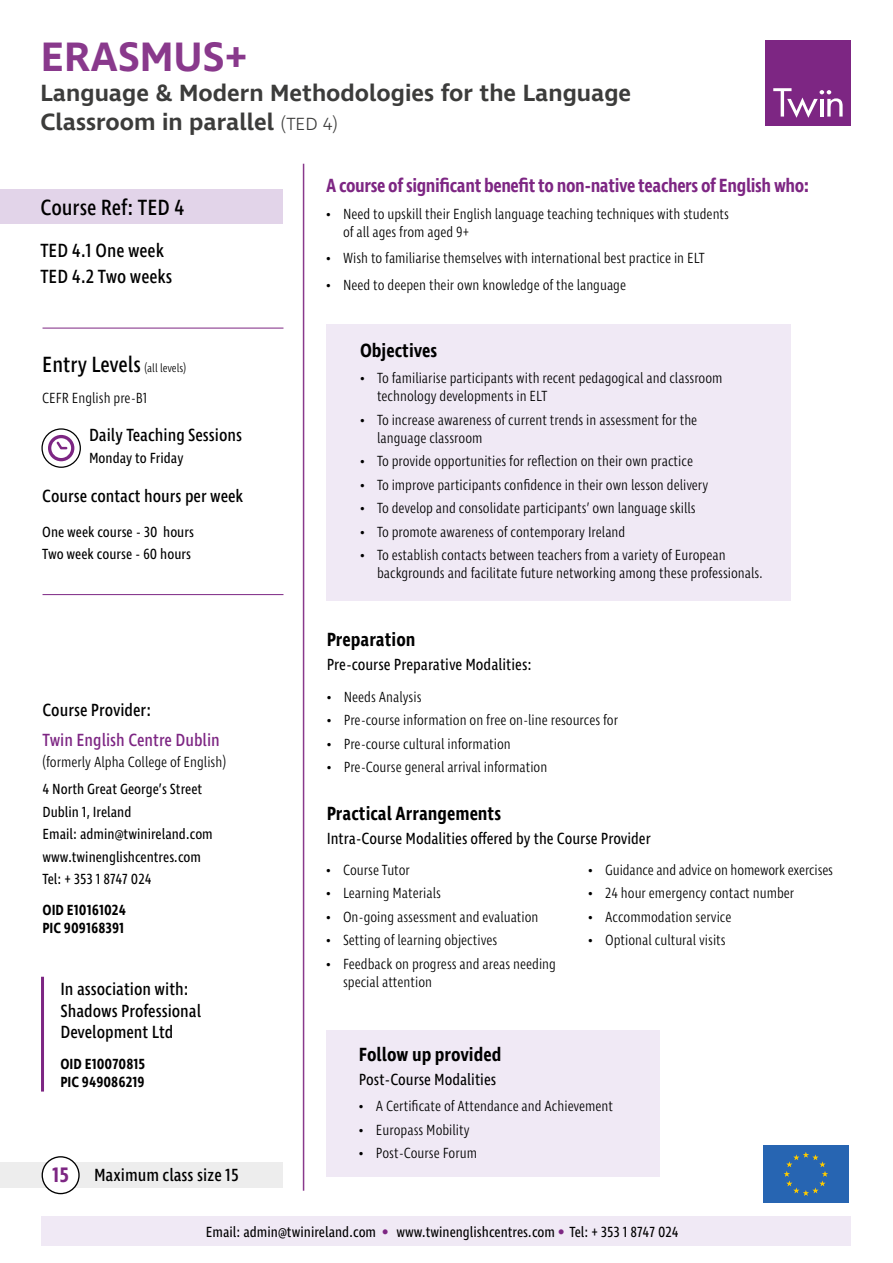
<style>
.page{position:relative;width:893px;height:1263px;background:#fff}
.page>*{position:absolute;margin:0;border:0;box-sizing:border-box;transform-origin:0 0}
.t1{font:600 42px "Ingra";color:#89398c}
.t2{font:600 24px/28.8px "Ingra";color:#3c3c3b}
.t3{font:22.5px "Ingra Cd";color:#000}
.t4{font:600 19.5px "Ingra Cd";letter-spacing:-.02em;color:#7d2683}
.t5{font:600 19.5px "Ingra Cd";color:#000}
.t6{font:19.5px/25.2px "Ingra Cd";color:#000}
.t7{font:18px/21.6px "Ingra Cd";color:#000}
.t8{font:18px "Ingra Cd";color:#7d2683}
.t9{font:16.5px "Ingra Cd";color:#000}
.t10{font:300 15px/18px "Ingra Cd";color:#000}
.t11{font:15px/22.5px "Ingra Cd";color:#000}
.t12{font:600 15px/18px "Ingra Cd";color:#000}
.s1{font-weight:300;font-size:18px}
.s2{font-weight:300;font-size:12px}
.s3{font-weight:600;font-size:21.45px;color:#7d2683}
.s4{font-size:21px;color:#7d2683}
</style>
<div class="page">
<div style="left:326px;top:324px;width:465px;height:276px;background:#f0e9f5"></div>
<div style="left:765px;top:40px;width:85px;height:85px;background:#7d2683"></div>
<svg style="left:773px;top:88px;width:70px;height:30px"></svg>
<hr style="left:820px;top:99px;width:3px;height:18px;background:#fff">
<div style="left:763px;top:1145px;width:86px;height:58px;background:#2765b2"></div>
<svg style="left:784px;top:1152px;width:44px;height:44px"></svg>
<hr style="left:303px;top:164px;width:1px;height:1027px;background:#89398c">
<svg style="left:48px;top:435px;width:26px;height:26px"></svg>
<div style="left:0;top:189px;width:283px;height:34px;background:#e2d4e9"></div>
<div style="left:41px;top:428px;width:40px;height:40px;border:1px solid #000;border-radius:50%"></div>
<hr style="left:43px;top:328px;width:240px;height:1px;background:#7d2683">
<div style="left:41px;top:1216px;width:809px;height:30px;background:#f0e9f5"></div>
<div style="left:0;top:1162px;width:283px;height:26px;background:#ededed"></div>
<div style="left:42px;top:1157px;width:37px;height:36px;background:#fff;border-radius:50%"></div>
<div style="left:42px;top:1156px;width:38px;height:38px;border:1px solid #000;border-radius:50%"></div>
<hr style="left:43px;top:594px;width:240px;height:1px;background:#7d2683">
<div style="left:326px;top:1030px;width:333px;height:146px;background:#f0e9f5"></div>
<hr style="left:41px;top:977px;width:3px;height:114px;background:#7d2683">
<h1 class="t1" style="left:41px;top:31px;width:209px">ERASMUS+</h1>
<h2 class="t2" style="left:40px;top:80px;width:592px">Language &amp; Modern Methodologies for the Language<br>Classroom in parallel <span class="s1">(TED 4)</span></h2>
<h3 class="t3" style="left:40px;top:193px;width:146px">Course Ref: TED 4</h3>
<h3 class="t6" style="left:40px;top:239px;width:134px">TED 4.1 One week<br>TED 4.2 Two weeks</h3>
<h3 class="t3" style="left:42px;top:350px;width:145px">Entry Levels <span class="s2">(all levels)</span></h3>
<p class="t10" style="left:42px;top:389px;width:107px">CEFR English pre-B1</p>
<p class="t7" style="left:89px;top:425px;width:155px">Daily Teaching Sessions</p>
<p class="t11" style="left:89px;top:448px;width:96px">Monday to Friday</p>
<p class="t7" style="left:42px;top:486px;width:203px">Course contact hours per week</p>
<p class="t11" style="left:42px;top:522px;width:153px;line-height:21.6px">One week course - 30 hours<br>Two week course - 60 hours</p>
<p class="t7" style="left:43px;top:700px;width:110px">Course Provider:</p>
<p class="t8" style="left:43px;top:728px;width:179px">Twin English Centre Dublin</p>
<p class="t10" style="left:43px;top:754px;width:185px">(formerly Alpha College of English)</p>
<p class="t11" style="left:43px;top:778px;width:172px">4 North Great George’s Street<br>Dublin 1, Ireland<br>Email: admin@twinireland.com www.twinenglishcentres.com<br>Tel: + 353 1 8747 024</p>
<p class="t12" style="left:43px;top:901px;width:85px">OID E10161024<br>PIC 909168391</p>
<p class="t7" style="left:60px;top:979px;width:142px">In association with:<br>Shadows Professional<br>Development Ltd</p>
<p class="t12" style="left:60px;top:1056px;width:86px">OID E10070815<br>PIC 949086219</p>
<p class="t7" style="left:52px;top:1165px;width:188px"><span class="s3">15</span> Maximum class size 15</p>
<h3 class="t4" style="left:326px;top:174px;width:485px">A course of significant benefit to non-native teachers of English who:</h3>
<p class="t10" style="left:343px;top:205px;width:388px;text-indent:-17px">• Need to upskill their English language teaching techniques with students of all ages from aged 9+</p>
<p class="t10" style="left:326px;top:250px;width:380px">• Wish to familiarise themselves with international best practice in ELT</p>
<p class="t10" style="left:326px;top:276px;width:302px">• Need to deepen their own knowledge of the language</p>
<h3 class="t5" style="left:360px;top:338px;width:79px">Objectives</h3>
<p class="t10" style="left:377px;top:370px;width:347px;text-indent:-17px">• To familiarise participants with recent pedagogical and classroom technology developments in ELT</p>
<p class="t10" style="left:377px;top:412px;width:322px;text-indent:-17px">• To increase awareness of current trends in assessment for the language classroom</p>
<p class="t10" style="left:360px;top:453px;width:334px">• To provide opportunities for reflection on their own practice</p>
<p class="t10" style="left:360px;top:477px;width:350px">• To improve participants confidence in their own lesson delivery</p>
<p class="t10" style="left:360px;top:500px;width:337px">• To develop and consolidate participants’ own language skills</p>
<p class="t10" style="left:360px;top:524px;width:267px">• To promote awareness of contemporary Ireland</p>
<p class="t10" style="left:377px;top:547px;width:387px;text-indent:-17px">• To establish contacts between teachers from a variety of European backgrounds and facilitate future networking among these professionals.</p>
<h3 class="t5" style="left:327px;top:628px;width:90px">Preparation</h3>
<p class="t9" style="left:327px;top:655px;width:207px">Pre-course Preparative Modalities:</p>
<p class="t10" style="left:327px;top:688px;width:96px">• Needs Analysis</p>
<p class="t10" style="left:327px;top:712px;width:293px">• Pre-course information on free on-line resources for</p>
<p class="t10" style="left:327px;top:735px;width:186px">• Pre-course cultural information</p>
<p class="t10" style="left:327px;top:759px;width:222px">• Pre-Course general arrival information</p>
<h3 class="t5" style="left:327px;top:802px;width:176px">Practical Arrangements</h3>
<p class="t9" style="left:327px;top:828px;width:326px">Intra-Course Modalities offered by the Course Provider</p>
<p class="t10" style="left:326px;top:861px;width:86px">• Course Tutor</p>
<p class="t10" style="left:326px;top:885px;width:116px">• Learning Materials</p>
<p class="t10" style="left:326px;top:908px;width:214px">• On-going assessment and evaluation</p>
<p class="t10" style="left:326px;top:932px;width:173px">• Setting of learning objectives</p>
<p class="t10" style="left:343px;top:955px;width:214px;text-indent:-17px">• Feedback on progress and areas needing special attention</p>
<p class="t10" style="left:588px;top:861px;width:246px">• Guidance and advice on homework exercises</p>
<p class="t10" style="left:588px;top:885px;width:208px">• 24 hour emergency contact number</p>
<p class="t10" style="left:588px;top:908px;width:145px">• Accommodation service</p>
<p class="t10" style="left:588px;top:932px;width:139px">• Optional cultural visits</p>
<h3 class="t5" style="left:359px;top:1042px;width:144px">Follow up provided</h3>
<p class="t9" style="left:359px;top:1069px;width:139px">Post-Course Modalities</p>
<p class="t10" style="left:359px;top:1098px;width:256px">• A Certificate of Attendance and Achievement</p>
<p class="t10" style="left:359px;top:1121px;width:112px">• Europass Mobility</p>
<p class="t10" style="left:359px;top:1145px;width:120px">• Post-Course Forum</p>
<p class="t11" style="left:206px;top:1221px;width:474px">Email: admin@twinireland.com <span class="s4">•</span> www.twinenglishcentres.com <span class="s4">•</span> Tel: + 353 1 8747 024</p>
</div>
